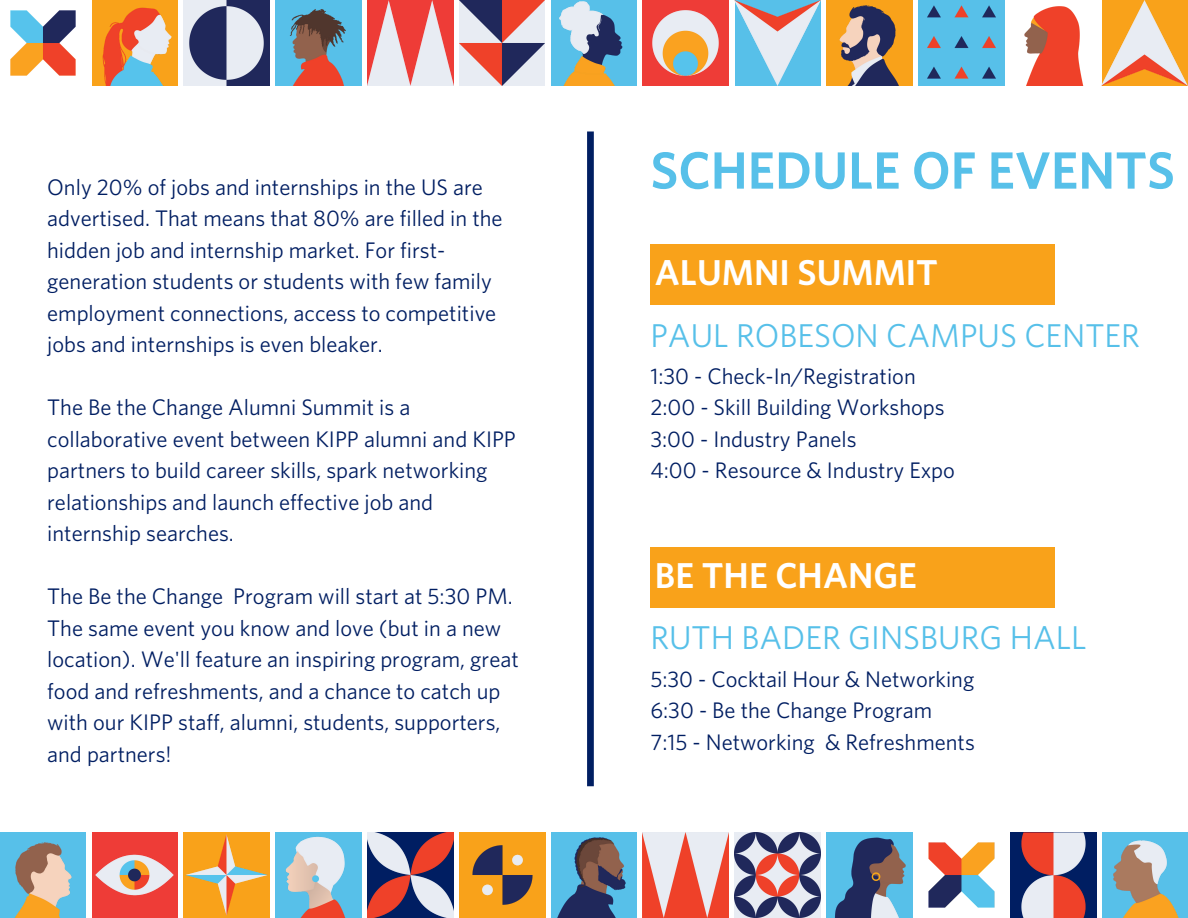
<style>
.page{position:relative;width:1188px;height:918px;background:#fff}
.page>*{position:absolute;margin:0;border:0;box-sizing:border-box;transform-origin:0 0}
.t1{font:600 52.5px "Whitney";color:#57c0e9}
.t2{font:600 36px "Whitney";color:#fff}
.t3{font:33px "Whitney";color:#57c0e9}
.t4{font:22.5px/31.5px "Whitney";color:#001e62}
</style>
<div class="page">
<img style="left:10px;top:10px;width:66px;height:66px">
<img style="left:92px;top:0;width:86px;height:86px">
<img style="left:551px;top:0;width:86px;height:86px">
<img style="left:735px;top:0;width:86px;height:86px">
<img style="left:826px;top:0;width:86px;height:86px">
<img style="left:184px;top:0;width:86px;height:86px">
<img style="left:1024px;top:6px;width:60px;height:80px">
<img style="left:643px;top:0;width:86px;height:86px">
<img style="left:1102px;top:0;width:86px;height:86px">
<img style="left:275px;top:0;width:86px;height:86px">
<img style="left:459px;top:0;width:86px;height:86px">
<img style="left:918px;top:0;width:86px;height:86px">
<img style="left:367px;top:0;width:86px;height:86px">
<img style="left:735px;top:832px;width:86px;height:86px">
<img style="left:184px;top:832px;width:86px;height:86px">
<img style="left:367px;top:832px;width:86px;height:86px">
<img style="left:551px;top:832px;width:86px;height:86px">
<img style="left:643px;top:832px;width:86px;height:86px">
<img style="left:928px;top:842px;width:67px;height:66px">
<img style="left:276px;top:832px;width:85px;height:86px">
<img style="left:92px;top:832px;width:86px;height:86px">
<img style="left:827px;top:832px;width:85px;height:86px">
<img style="left:1102px;top:832px;width:86px;height:86px">
<img style="left:1010px;top:832px;width:86px;height:86px">
<img style="left:459px;top:832px;width:86px;height:86px">
<img style="left:0;top:832px;width:86px;height:86px">
<div style="left:587px;top:131px;width:7px;height:655px;background:#001e62"></div>
<div style="left:650px;top:244px;width:405px;height:61px;background:#f9a21a"></div>
<div style="left:650px;top:547px;width:405px;height:60px;background:#f9a21a"></div>
<p class="t4" style="left:47px;top:172px;width:457px">Only 20% of jobs and internships in the US are advertised. That means that 80% are filled in the hidden job and internship market. For first&shy;generation students or students with few family employment connections, access to competitive jobs and internships is even bleaker.</p>
<p class="t4" style="left:47px;top:393px;width:470px">The Be the Change Alumni Summit is a collaborative event between KIPP alumni and KIPP partners to build career skills, spark networking relationships and launch effective job and internship searches.</p>
<p class="t4" style="left:47px;top:582px;width:473px">The Be the Change Program will start at 5:30 PM.<br>The same event you know and love (but in a new location). We'll feature an inspiring program, great food and refreshments, and a chance to catch up with our KIPP staff, alumni, students, supporters, and partners!</p>
<h1 class="t1" style="left:650px;top:147px;width:526px">SCHEDULE OF EVENTS</h1>
<h2 class="t2" style="left:655px;top:256px;width:285px">ALUMNI SUMMIT</h2>
<h3 class="t3" style="left:650px;top:320px;width:491px">PAUL ROBESON CAMPUS CENTER</h3>
<p class="t4" style="left:650px;top:361px;width:306px">1:30 - Check-In/Registration<br>2:00 - Skill Building Workshops<br>3:00 - Industry Panels<br>4:00 - Resource &amp; Industry Expo</p>
<h2 class="t2" style="left:655px;top:559px;width:264px">BE THE CHANGE</h2>
<h3 class="t3" style="left:650px;top:623px;width:438px">RUTH BADER GINSBURG HALL</h3>
<p class="t4" style="left:650px;top:664px;width:326px">5:30 - Cocktail Hour &amp; Networking<br>6:30 - Be the Change Program<br>7:15 - Networking &amp; Refreshments</p>
</div>
